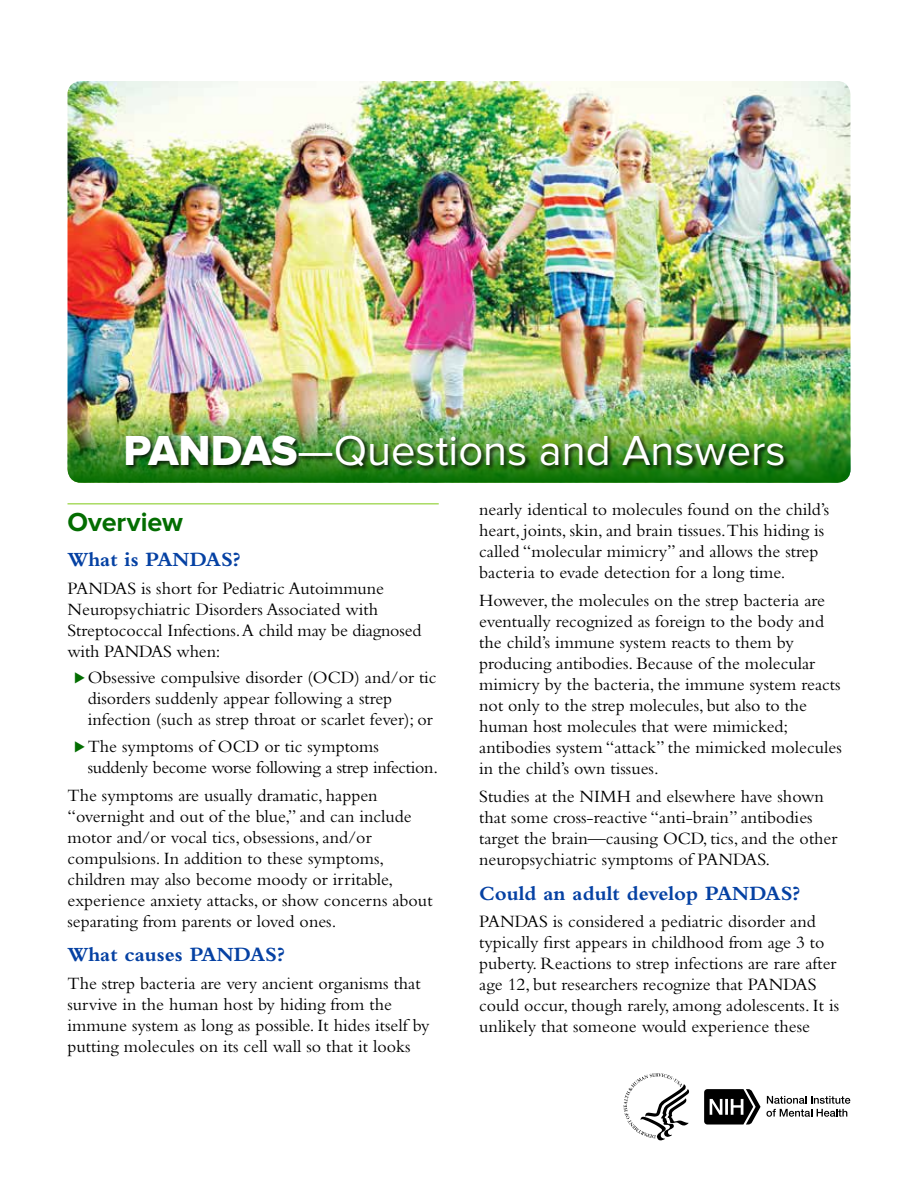
<style>
.page{position:relative;width:918px;height:1188px;background:#fff}
.page>*{position:absolute;margin:0;border:0;box-sizing:border-box;transform-origin:0 0}
.t1{font:43.5px "Proxima Nova";color:#fff}
.t2{font:700 27px "Proxima Nova";letter-spacing:-.005em;color:#036d01}
.t3{font:700 21px "Bembo Std";color:#0541a3}
.t4{font:18px/21px "Bembo Std";color:#000}
.t5{font:18px/21px "Bembo Std";letter-spacing:-.02em;color:#000}
.s1{font-family:"Proxima Nova Extrabld"}
.s2{font-family:"Proxima Nova";color:#036d01}
</style>
<div class="page">
<img style="left:68px;top:81px;width:782px;height:331px">
<img style="left:68px;top:412px;width:782px;height:71px">
<hr style="left:68px;top:503px;width:371px;height:1px;background:#8dcf2f">
<div style="left:125px;top:434px;width:664px;height:38px;background:#000;opacity:.75"></div>
<svg style="left:624px;top:1073px;width:65px;height:68px"></svg>
<svg style="left:704px;top:1089px;width:146px;height:36px"></svg>
<h1 class="t1" style="left:123px;top:430px;width:664px"><span class="s1">PANDAS</span>—Questions and Answers</h1>
<h2 class="t2" style="left:68px;top:510px;width:117px">Overview</h2>
<h3 class="t3" style="left:68px;top:548px;width:175px">What is PANDAS?</h3>
<p class="t4" style="left:68px;top:577px;width:355px">PANDAS is short for Pediatric Autoimmune Neuropsychiatric Disorders Associated with Streptococcal Infections. A child may be diagnosed with PANDAS when:</p>
<p class="t4" style="left:88px;top:667px;width:350px;text-indent:-14px"><span class="s2">⊲</span> Obsessive compulsive disorder (OCD) and/or tic disorders suddenly appear following a strep infection (such as strep throat or scarlet fever); or</p>
<p class="t5" style="left:88px;top:735px;width:352px;text-indent:-14px"><span class="s2">⊲</span> The symptoms of OCD or tic symptoms suddenly become worse following a strep infection.</p>
<p class="t4" style="left:68px;top:784px;width:367px">The symptoms are usually dramatic, happen “overnight and out of the blue,” and can include motor and/or vocal tics, obsessions, and/or compulsions. In addition to these symptoms, children may also become moody or irritable, experience anxiety attacks, or show concerns about separating from parents or loved ones.</p>
<h3 class="t3" style="left:68px;top:943px;width:219px">What causes PANDAS?</h3>
<p class="t4" style="left:68px;top:973px;width:364px">The strep bacteria are very ancient organisms that survive in the human host by hiding from the immune system as long as possible. It hides itself by putting molecules on its cell wall so that it looks</p>
<p class="t4" style="left:479px;top:499px;width:352px">nearly identical to molecules found on the child’s heart, joints, skin, and brain tissues.This hiding is called “molecular mimicry” and allows the strep bacteria to evade detection for a long time.</p>
<p class="t4" style="left:479px;top:590px;width:364px">However, the molecules on the strep bacteria are eventually recognized as foreign to the body and the child’s immune system reacts to them by producing antibodies. Because of the molecular mimicry by the bacteria, the immune system reacts not only to the strep molecules, but also to the human host molecules that were mimicked; antibodies system “attack” the mimicked molecules in the child’s own tissues.</p>
<p class="t4" style="left:479px;top:786px;width:360px">Studies at the NIMH and elsewhere have shown that some cross-reactive “anti-brain” antibodies target the brain—causing OCD, tics, and the other neuropsychiatric symptoms of PANDAS.</p>
<h3 class="t3" style="left:479px;top:881px;width:323px">Could an adult develop PANDAS?</h3>
<p class="t4" style="left:479px;top:911px;width:362px">PANDAS is considered a pediatric disorder and typically first appears in childhood from age 3 to puberty. Reactions to strep infections are rare after age 12, but researchers recognize that PANDAS could occur, though rarely, among adolescents. It is unlikely that someone would experience these</p>
</div>
